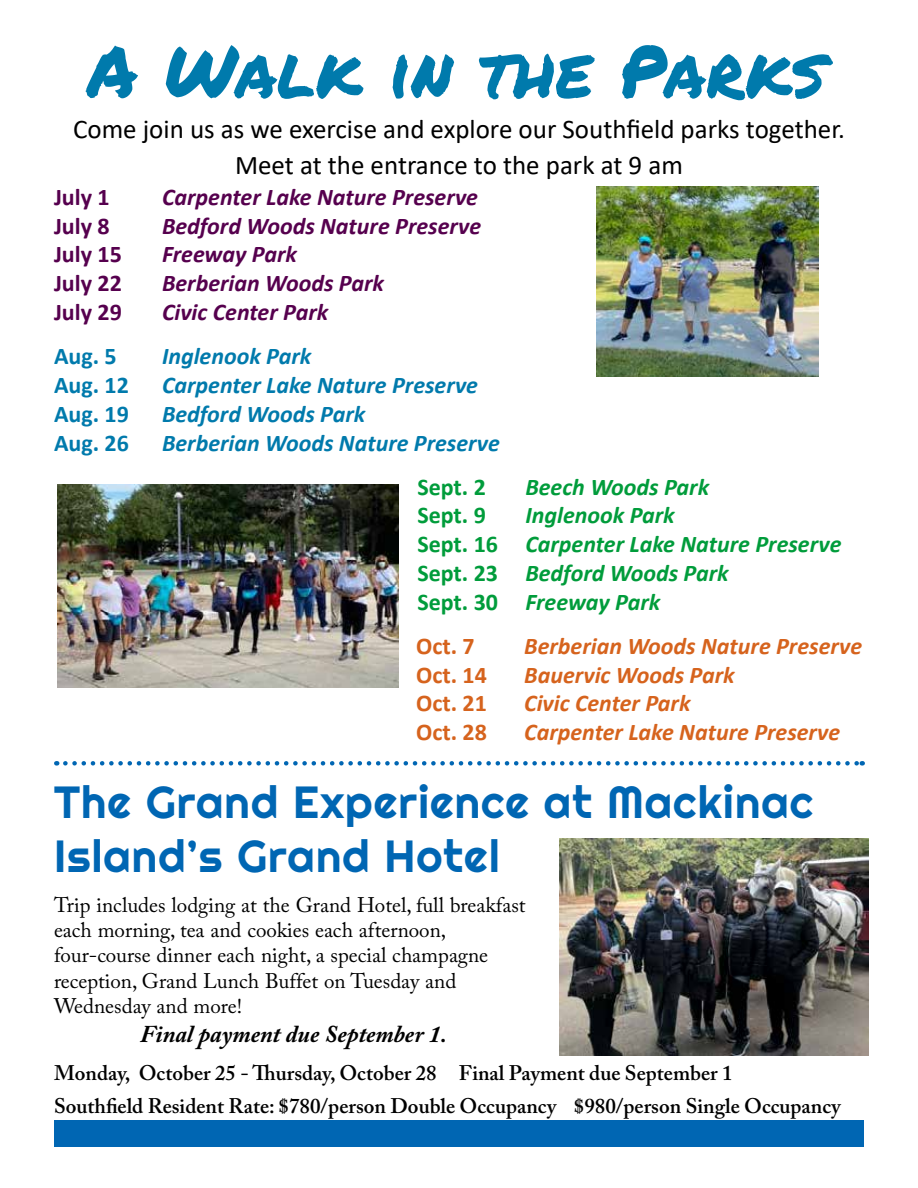
<style>
.page{position:relative;width:918px;height:1188px;background:#fff}
.page>*{position:absolute;margin:0;border:0;box-sizing:border-box;transform-origin:0 0}
.t1{font:72px "Permanent Marker";color:#007aac}
.t2{font:45px/54px "Righteous";letter-spacing:.025em;color:#0066b3}
.t3{font:27px/36px "Calibri";color:#000;text-align:center}
.t4{font:italic 700 24px/28.8px "Calibri";color:#009c3b}
.t5{font:italic 700 24px "Calibri";color:#56004e}
.t6{font:italic 700 24px "Calibri";color:#d6631d}
.t7{font:italic 700 24px "Calibri";color:#007aac}
.t8{font:700 24px "Calibri";color:#56004e}
.t9{font:italic 700 24px "Adobe Caslon Pro";color:#000}
.t10{font:700 24px "Calibri";color:#007aac}
.t11{font:700 24px "Calibri";color:#d6631d}
.t12{font:700 24px "Calibri";color:#009c3b}
.t13{font:21px/25.2px "Adobe Caslon Pro";color:#000}
.t14{font:600 21px/33px "Adobe Caslon Pro";color:#000}
.s1{font-style:normal}
</style>
<div class="page">
<div style="left:54px;top:1120px;width:810px;height:27px;background:#0066b3"></div>
<img style="left:58px;top:484px;width:341px;height:204px">
<img style="left:596px;top:187px;width:223px;height:189px">
<svg style="left:65px;top:761px;width:798px;height:5px"></svg>
<img style="left:560px;top:838px;width:308px;height:217px">
<h1 class="t1" style="left:87px;top:18px;width:739px">A Walk in the Parks</h1>
<p class="t3" style="left:73px;top:110px;width:773px">Come join us as we exercise and explore our Southfield parks together.<br>Meet at the entrance to the park at 9 am</p>
<p class="t8" style="left:54px;top:180px;width:57px">July 1</p>
<p class="t5" style="left:162px;top:180px;width:318px">Carpenter Lake Nature Preserve</p>
<p class="t8" style="left:54px;top:209px;width:57px">July 8</p>
<p class="t5" style="left:162px;top:209px;width:321px">Bedford Woods Nature Preserve</p>
<p class="t8" style="left:54px;top:238px;width:69px">July 15</p>
<p class="t5" style="left:162px;top:238px;width:136px">Freeway Park</p>
<p class="t8" style="left:54px;top:266px;width:69px">July 22</p>
<p class="t5" style="left:162px;top:266px;width:224px">Berberian Woods Park</p>
<p class="t8" style="left:54px;top:295px;width:69px">July 29</p>
<p class="t5" style="left:162px;top:295px;width:168px">Civic Center Park</p>
<p class="t10" style="left:54px;top:339px;width:64px">Aug. 5</p>
<p class="t7" style="left:162px;top:339px;width:151px">Inglenook Park</p>
<p class="t10" style="left:54px;top:368px;width:76px">Aug. 12</p>
<p class="t7" style="left:162px;top:368px;width:318px">Carpenter Lake Nature Preserve</p>
<p class="t10" style="left:54px;top:397px;width:76px">Aug. 19</p>
<p class="t7" style="left:162px;top:397px;width:205px">Bedford Woods Park</p>
<p class="t10" style="left:54px;top:426px;width:76px">Aug. 26</p>
<p class="t7" style="left:162px;top:426px;width:339px">Berberian Woods Nature Preserve</p>
<p class="t12" style="left:417px;top:470px;width:70px">Sept. 2</p>
<p class="t4" style="left:525px;top:471px;width:185px">Beech Woods Park</p>
<p class="t12" style="left:417px;top:498px;width:70px">Sept. 9</p>
<p class="t4" style="left:417px;top:500px;width:426px;text-indent:108px">Inglenook Park<br><span class="s1">Sept. 16</span> Carpenter Lake Nature Preserve<br><span class="s1">Sept. 23</span> Bedford Woods Park<br><span class="s1">Sept. 30</span> Freeway Park</p>
<p class="t11" style="left:416px;top:629px;width:60px">Oct. 7</p>
<p class="t6" style="left:524px;top:629px;width:339px">Berberian Woods Nature Preserve</p>
<p class="t11" style="left:416px;top:658px;width:72px">Oct. 14</p>
<p class="t6" style="left:524px;top:658px;width:212px">Bauervic Woods Park</p>
<p class="t11" style="left:416px;top:687px;width:72px">Oct. 21</p>
<p class="t6" style="left:524px;top:687px;width:168px">Civic Center Park</p>
<p class="t11" style="left:416px;top:715px;width:72px">Oct. 28</p>
<p class="t6" style="left:524px;top:715px;width:318px">Carpenter Lake Nature Preserve</p>
<h2 class="t2" style="left:54px;top:775px;width:761px">The Grand Experience at Mackinac<br>Island’s Grand Hotel</h2>
<p class="t13" style="left:54px;top:892px;width:473px">Trip includes lodging at the Grand Hotel, full breakfast each morning, tea and cookies each afternoon, four-course dinner each night, a special champagne reception, Grand Lunch Buffet on Tuesday and Wednesday and more!</p>
<p class="t9" style="left:140px;top:1019px;width:308px">Final payment due September 1.</p>
<p class="t14" style="left:54px;top:1056px;width:788px">Monday, October 25 - Thursday, October 28 Final Payment due September 1<br>Southfield Resident Rate: $780/person Double Occupancy $980/person Single Occupancy</p>
</div>
